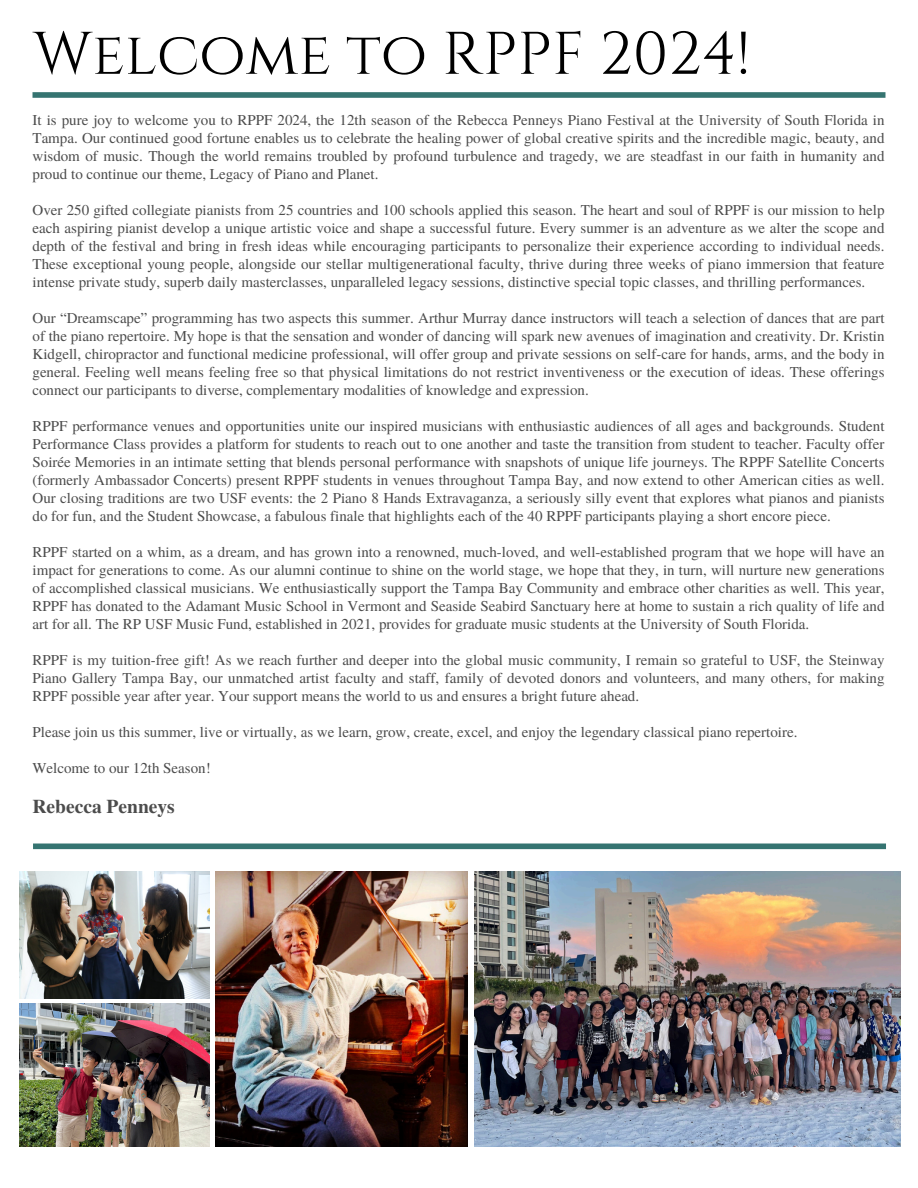
<style>
.page{position:relative;width:918px;height:1188px;background:#fff}
.page>*{position:absolute;margin:0;border:0;box-sizing:border-box;transform-origin:0 0}
.t1{font:60px "Cinzel";color:#000}
.t2{font:700 19.5px "Te X Gyre Termes";color:#4c4c4c}
.t3{font:15px/18px "Te X Gyre Termes";color:#4c4c4c;text-align:justify}
</style>
<div class="page">
<div style="left:33px;top:92px;width:852px;height:6px;background:#357471"></div>
<div style="left:33px;top:844px;width:853px;height:5px;background:#357471"></div>
<img style="left:474px;top:871px;width:427px;height:275px">
<img style="left:19px;top:871px;width:190px;height:127px">
<img style="left:20px;top:1004px;width:189px;height:143px">
<img style="left:216px;top:871px;width:251px;height:276px">
<p class="t1" style="left:33px;top:16px;width:719px">Welcome to RPPF 2024!</p>
<p class="t3" style="left:33px;top:110px;width:854px">It is pure joy to welcome you to RPPF 2024, the 12th season of the Rebecca Penneys Piano Festival at the University of South Florida in Tampa. Our continued good fortune enables us to celebrate the healing power of global creative spirits and the incredible magic, beauty, and wisdom of music. Though the world remains troubled by profound turbulence and tragedy, we are steadfast in our faith in humanity and proud to continue our theme, Legacy of Piano and Planet.</p>
<p class="t3" style="left:33px;top:200px;width:854px">Over 250 gifted collegiate pianists from 25 countries and 100 schools applied this season. The heart and soul of RPPF is our mission to help each aspiring pianist develop a unique artistic voice and shape a successful future. Every summer is an adventure as we alter the scope and depth of the festival and bring in fresh ideas while encouraging participants to personalize their experience according to individual needs.<br>These exceptional young people, alongside our stellar multigenerational faculty, thrive during three weeks of piano immersion that feature intense private study, superb daily masterclasses, unparalleled legacy sessions, distinctive special topic classes, and thrilling performances.</p>
<p class="t3" style="left:33px;top:308px;width:854px">Our “Dreamscape” programming has two aspects this summer. Arthur Murray dance instructors will teach a selection of dances that are part of the piano repertoire. My hope is that the sensation and wonder of dancing will spark new avenues of imagination and creativity. Dr. Kristin Kidgell, chiropractor and functional medicine professional, will offer group and private sessions on self-care for hands, arms, and the body in general. Feeling well means feeling free so that physical limitations do not restrict inventiveness or the execution of ideas. These offerings connect our participants to diverse, complementary modalities of knowledge and expression.</p>
<p class="t3" style="left:33px;top:416px;width:854px">RPPF performance venues and opportunities unite our inspired musicians with enthusiastic audiences of all ages and backgrounds. Student Performance Class provides a platform for students to reach out to one another and taste the transition from student to teacher. Faculty offer Soirée Memories in an intimate setting that blends personal performance with snapshots of unique life journeys. The RPPF Satellite Concerts (formerly Ambassador Concerts) present RPPF students in venues throughout Tampa Bay, and now extend to other American cities as well.<br>Our closing traditions are two USF events: the 2 Piano 8 Hands Extravaganza, a seriously silly event that explores what pianos and pianists do for fun, and the Student Showcase, a fabulous finale that highlights each of the 40 RPPF participants playing a short encore piece.</p>
<p class="t3" style="left:33px;top:542px;width:854px">RPPF started on a whim, as a dream, and has grown into a renowned, much-loved, and well-established program that we hope will have an impact for generations to come. As our alumni continue to shine on the world stage, we hope that they, in turn, will nurture new generations of accomplished classical musicians. We enthusiastically support the Tampa Bay Community and embrace other charities as well. This year, RPPF has donated to the Adamant Music School in Vermont and Seaside Seabird Sanctuary here at home to sustain a rich quality of life and art for all. The RP USF Music Fund, established in 2021, provides for graduate music students at the University of South Florida.</p>
<p class="t3" style="left:33px;top:650px;width:854px">RPPF is my tuition-free gift! As we reach further and deeper into the global music community, I remain so grateful to USF, the Steinway Piano Gallery Tampa Bay, our unmatched artist faculty and staff, family of devoted donors and volunteers, and many others, for making RPPF possible year after year. Your support means the world to us and ensures a bright future ahead.</p>
<h2 class="t3" style="left:33px;top:722px;width:766px">Please join us this summer, live or virtually, as we learn, grow, create, excel, and enjoy the legendary classical piano repertoire.</h2>
<p class="t3" style="left:33px;top:758px;width:180px">Welcome to our 12th Season!</p>
<p class="t2" style="left:33px;top:791px;width:144px">Rebecca Penneys</p>
</div>
